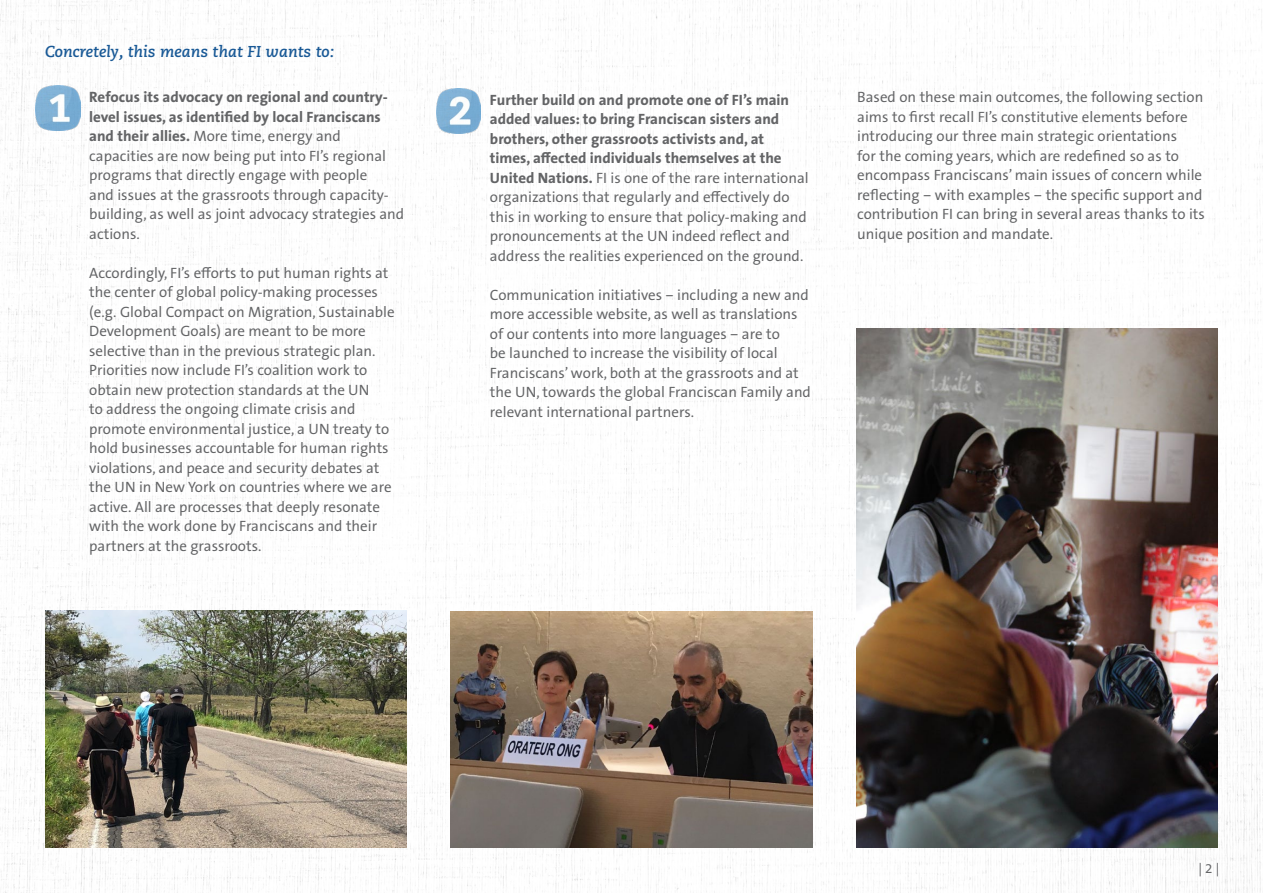
<style>
.page{position:relative;width:1263px;height:893px;background:#fff}
.page>*{position:absolute;margin:0;border:0;box-sizing:border-box;transform-origin:0 0}
.t1{font:italic 700 15.75px "Caecilia LT Pro 76";color:#195996}
.t2{font:15px/19.5px "The Sans Office LF";color:#636466}
.t3{font:13.5px "The Sans Office LF";color:#636466}
.s1{font-weight:700}
</style>
<div class="page">
<img style="left:0;top:0;width:1263px;height:893px">
<img style="left:856px;top:328px;width:362px;height:520px">
<img style="left:451px;top:611px;width:361px;height:236px">
<img style="left:45px;top:610px;width:361px;height:238px">
<img style="left:35px;top:85px;width:45px;height:45px">
<img style="left:436px;top:88px;width:45px;height:45px">
<p class="t1" style="left:45px;top:41px;width:291px">Concretely, this means that FI wants to:</p>
<p class="t2" style="left:89px;top:87px;width:317px"><span class="s1">Refocus its advocacy on regional and country&shy;level issues, as identified by local Franciscans and their allies.</span> More time, energy and capacities are now being put into FI’s regional programs that directly engage with people<br>and issues at the grassroots through capacity&shy;building, as well as joint advocacy strategies and actions.</p>
<p class="t2" style="left:89px;top:263px;width:307px">Accordingly, FI’s efforts to put human rights at the center of global policy-making processes (e.g. Global Compact on Migration, Sustainable Development Goals) are meant to be more selective than in the previous strategic plan.<br>Priorities now include FI’s coalition work to obtain new protection standards at the UN<br>to address the ongoing climate crisis and promote environmental justice, a UN treaty to hold businesses accountable for human rights violations, and peace and security debates at the UN in New York on countries where we are active. All are processes that deeply resonate with the work done by Franciscans and their partners at the grassroots.</p>
<p class="t2" style="left:490px;top:89px;width:320px"><span class="s1">Further build on and promote one of FI’s main added values: to bring Franciscan sisters and brothers, other grassroots activists and, at<br>times, affected individuals themselves at the United Nations.</span> FI is one of the rare international organizations that regularly and effectively do this in working to ensure that policy-making and pronouncements at the UN indeed reflect and address the realities experienced on the ground.</p>
<p class="t2" style="left:490px;top:284px;width:323px">Communication initiatives – including a new and more accessible website, as well as translations of our contents into more languages – are to<br>be launched to increase the visibility of local Franciscans’ work, both at the grassroots and at the UN, towards the global Franciscan Family and relevant international partners.</p>
<p class="t2" style="left:857px;top:87px;width:349px">Based on these main outcomes, the following section aims to first recall FI’s constitutive elements before introducing our three main strategic orientations<br>for the coming years, which are redefined so as to encompass Franciscans’ main issues of concern while reflecting – with examples – the specific support and contribution FI can bring in several areas thanks to its unique position and mandate.</p>
<p class="t3" style="left:1198px;top:860px;width:22px">| 2 |</p>
</div>
